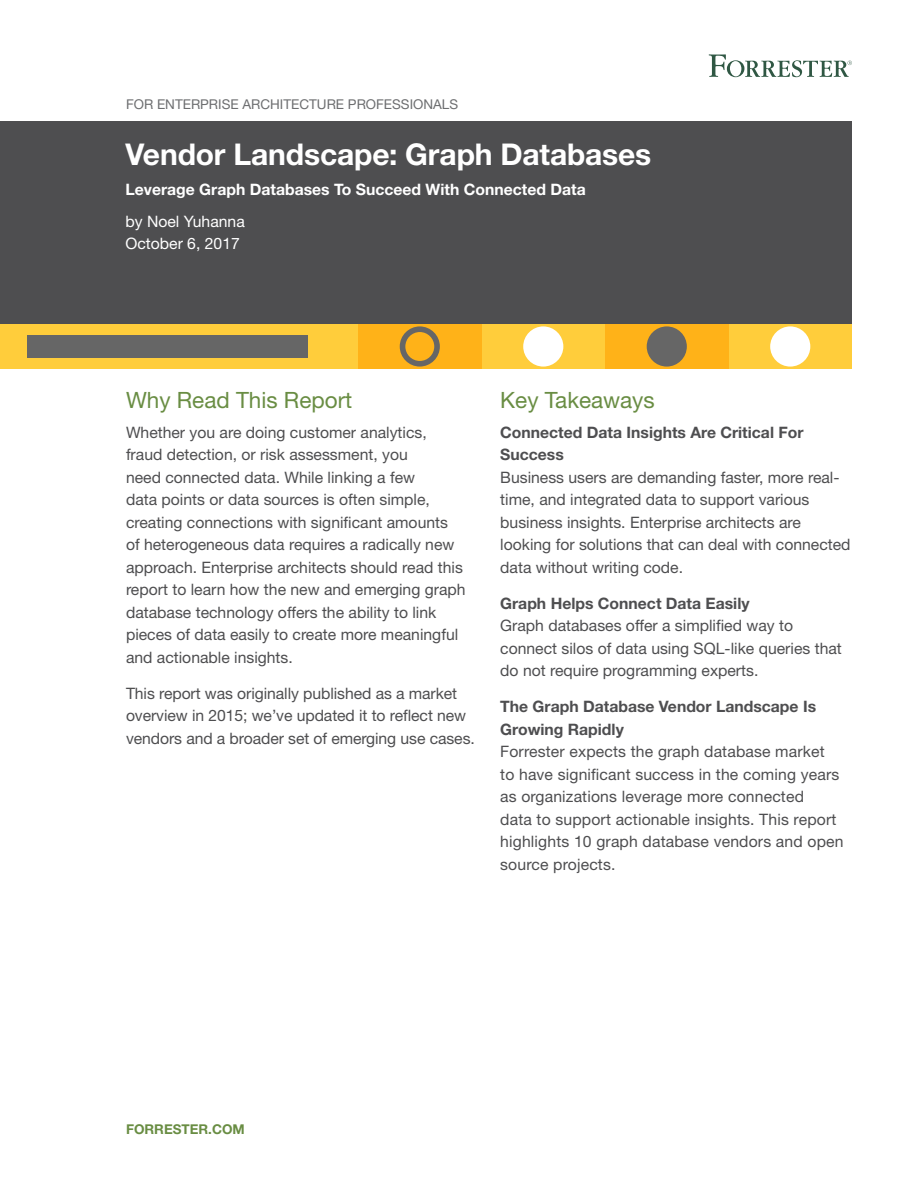
<style>
.page{position:relative;width:918px;height:1188px;background:#fff}
.page>*{position:absolute;margin:0;border:0;box-sizing:border-box;transform-origin:0 0}
.t1{font:700 30px "Helvetica Neue LT Std";letter-spacing:-.005em;color:#fff}
.t2{font:22.5px "Helvetica Neue LT Std";color:#698d43}
.t3{font:15.75px/22.5px "Helvetica Neue LT Std";color:#4e4e50}
.t4{font:700 15.75px/22.5px "Helvetica Neue LT Std";color:#4e4e50}
.t5{font:700 15.75px "Helvetica Neue LT Std";color:#fff}
.t6{font:15.75px/22.5px "Helvetica Neue LT Std";color:#fff}
.t7{font:13.5px "Helvetica Neue LT Std";color:#6d6e70}
.t8{font:700 13.5px "Helvetica Neue LT Std";color:#698d43}
</style>
<div class="page">
<div style="left:0;top:122px;width:852px;height:202px;background:#4e4e50"></div>
<div style="left:0;top:324px;width:852px;height:45px;background:#ffcd3b"></div>
<div style="left:605px;top:324px;width:124px;height:45px;background:#ffb218"></div>
<div style="left:358px;top:324px;width:124px;height:45px;background:#ffb218"></div>
<svg style="left:400px;top:326px;width:40px;height:41px"></svg>
<div style="left:523px;top:326px;width:40px;height:41px;background:#fff;border-radius:50%"></div>
<div style="left:647px;top:326px;width:40px;height:41px;background:#666;border-radius:50%"></div>
<div style="left:770px;top:326px;width:40px;height:41px;background:#fff;border-radius:50%"></div>
<div style="left:27px;top:335px;width:281px;height:23px;background:#666"></div>
<svg style="left:709px;top:54px;width:143px;height:23px"></svg>
<p class="t7" style="left:126px;top:96px;width:250px">For Enterprise Architecture Profe</p>
<p class="t7" style="left:392px;top:96px;width:32px">ssiona</p>
<p class="t7" style="left:442px;top:96px;width:18px">ls</p>
<h1 class="t1" style="left:125px;top:136px;width:527px">Vendor Landscape: Graph Databases</h1>
<p class="t5" style="left:125px;top:180px;width:462px">Leverage Graph Databases To Succeed With Connected Data</p>
<p class="t6" style="left:125px;top:210px;width:121px">by Noel Yuhanna<br>October 6, 2017</p>
<h2 class="t2" style="left:126px;top:386px;width:228px">Why Read This Report</h2>
<p class="t3" style="left:126px;top:421px;width:341px">Whether you are doing customer analytics, fraud detection, or risk assessment, you<br>need connected data. While linking a few<br>data points or data sources is often simple, creating connections with significant amounts of heterogeneous data requires a radically new approach. Enterprise architects should read this report to learn how the new and emerging graph database technology offers the ability to link pieces of data easily to create more meaningful and actionable insights.</p>
<p class="t3" style="left:126px;top:682px;width:350px">This report was originally published as a market overview in 2015; we’ve updated it to reflect new vendors and a broader set of emerging use cases.</p>
<h2 class="t2" style="left:500px;top:386px;width:156px">Key Takeaways</h2>
<p class="t4" style="left:500px;top:420px;width:305px">Connected Data Insights Are Critical For<br>Success</p>
<p class="t3" style="left:500px;top:466px;width:352px">Business users are demanding faster, more real&shy;time, and integrated data to support various business insights. Enterprise architects are looking for solutions that can deal with connected data without writing code.</p>
<p class="t4" style="left:500px;top:591px;width:251px">Graph Helps Connect Data Easily</p>
<p class="t3" style="left:500px;top:614px;width:343px">Graph databases offer a simplified way to connect silos of data using SQL-like queries that do not require programming experts.</p>
<p class="t4" style="left:500px;top:695px;width:317px">The Graph Database Vendor Landscape Is<br>Growing Rapidly</p>
<p class="t3" style="left:500px;top:740px;width:345px">Forrester expects the graph database market<br>to have significant success in the coming years as organizations leverage more connected<br>data to support actionable insights. This report highlights 10 graph database vendors and open source projects.</p>
<p class="t8" style="left:126px;top:1121px;width:120px">forrester.com</p>
</div>
